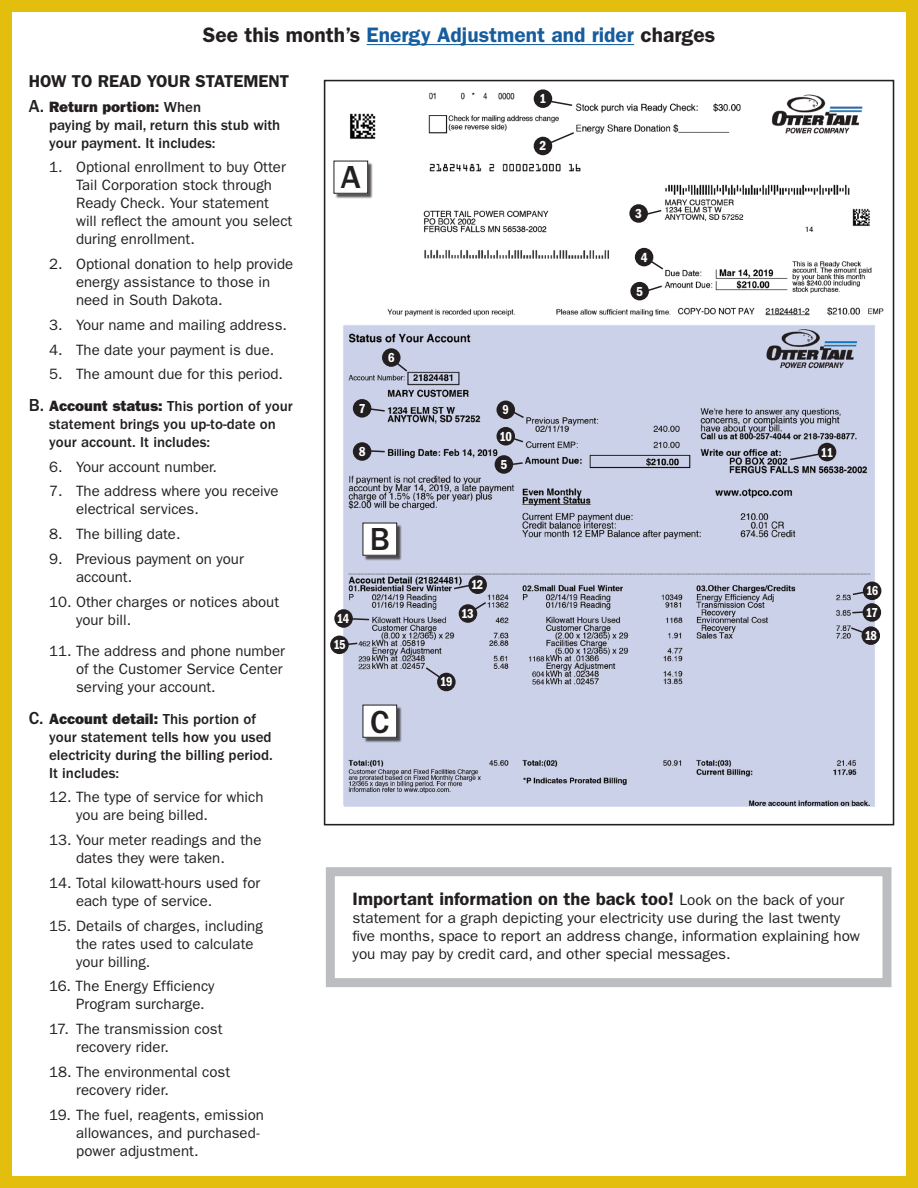
<style>
.page{position:relative;width:918px;height:1188px;background:#fff}
.page>*{position:absolute;margin:0;border:0;box-sizing:border-box;transform-origin:0 0}
.t1{font:500 33px "ITC Franklin Gothic Std";color:#231f20}
.t2{font:600 21px "ITC Franklin Gothic Std";color:#175d9e}
.t3{font:600 18px "ITC Franklin Gothic Std";color:#231f20}
.t4{font:600 17.25px "ITC Franklin Gothic Std";color:#231f20}
.t5{font:15px/18px "ITC Franklin Gothic Std";color:#231f20}
.t6{font:500 15px/18px "ITC Franklin Gothic Std";color:#231f20}
.t7{font:15px "ITC Franklin Gothic Std Hvy";color:#231f20}
.t8{font:13.5px/26.2px "ITC Franklin Gothic Std Dm Cd";letter-spacing:-.05em;color:#fff;scale:.94 1}
.t9{font:13.5px "ITC Franklin Gothic Std Dm Cd";letter-spacing:-.05em;color:#fff}
.s1{color:#231f20}
.s2{font-family:"ITC Franklin Gothic Std";font-weight:500;font-size:18px}
.s3{font-family:"ITC Franklin Gothic Std";font-weight:500}
.s4{font-weight:500;font-size:18px}
.s5{font-family:"ITC Franklin Gothic Std Hvy"}
.s6{font-weight:500}
.s7{font-weight:400;font-size:15px}
</style>
<div class="page">
<hr style="left:367px;top:44px;width:267px;height:1px;background:#175d9e">
<div style="left:0;top:0;width:918px;height:1188px;border:12px solid #e4be0c"></div>
<div style="left:326px;top:867px;width:565px;height:120px;border:9px solid #bcbdc0"></div>
<img style="left:330px;top:92px;width:554px;height:715px">
<div style="left:335px;top:162px;width:38px;height:37px;background:#231f20;opacity:.75"></div>
<div style="left:334px;top:161px;width:34px;height:32px;background:#fff"></div>
<div style="left:334px;top:161px;width:34px;height:33px;border:1px solid #231f20"></div>
<div style="left:364px;top:524px;width:38px;height:37px;background:#231f20;opacity:.75"></div>
<div style="left:363px;top:523px;width:34px;height:32px;background:#fff"></div>
<div style="left:363px;top:523px;width:34px;height:33px;border:1px solid #231f20"></div>
<div style="left:364px;top:706px;width:38px;height:37px;background:#231f20;opacity:.75"></div>
<div style="left:363px;top:705px;width:34px;height:32px;background:#fff"></div>
<div style="left:363px;top:705px;width:34px;height:33px;border:1px solid #231f20"></div>
<div style="left:534px;top:89px;width:18px;height:19px;background:#231f20;border-radius:50%"></div>
<div style="left:534px;top:137px;width:18px;height:18px;background:#231f20;border-radius:50%"></div>
<div style="left:629px;top:204px;width:19px;height:19px;background:#231f20;border-radius:50%"></div>
<div style="left:635px;top:248px;width:18px;height:18px;background:#231f20;border-radius:50%"></div>
<div style="left:382px;top:348px;width:19px;height:19px;background:#231f20;border-radius:50%"></div>
<div style="left:353px;top:399px;width:18px;height:19px;background:#231f20;border-radius:50%"></div>
<div style="left:353px;top:442px;width:18px;height:19px;background:#231f20;border-radius:50%"></div>
<div style="left:496px;top:401px;width:19px;height:18px;background:#231f20;border-radius:50%"></div>
<div style="left:496px;top:427px;width:19px;height:19px;background:#231f20;border-radius:50%"></div>
<div style="left:818px;top:443px;width:18px;height:18px;background:#231f20;border-radius:50%"></div>
<div style="left:468px;top:575px;width:19px;height:19px;background:#231f20;border-radius:50%"></div>
<div style="left:459px;top:604px;width:18px;height:19px;background:#231f20;border-radius:50%"></div>
<div style="left:334px;top:609px;width:19px;height:19px;background:#231f20;border-radius:50%"></div>
<div style="left:330px;top:636px;width:19px;height:18px;background:#231f20;border-radius:50%"></div>
<div style="left:863px;top:582px;width:18px;height:18px;background:#231f20;border-radius:50%"></div>
<div style="left:863px;top:603px;width:18px;height:19px;background:#231f20;border-radius:50%"></div>
<div style="left:862px;top:626px;width:18px;height:19px;background:#231f20;border-radius:50%"></div>
<svg style="left:547px;top:99px;width:27px;height:8px"></svg>
<svg style="left:546px;top:131px;width:30px;height:15px"></svg>
<svg style="left:646px;top:209px;width:17px;height:7px"></svg>
<svg style="left:647px;top:258px;width:18px;height:13px"></svg>
<div style="left:630px;top:282px;width:19px;height:18px;background:#231f20;border-radius:50%"></div>
<svg style="left:645px;top:284px;width:19px;height:9px"></svg>
<svg style="left:394px;top:360px;width:15px;height:13px"></svg>
<svg style="left:370px;top:407px;width:16px;height:6px"></svg>
<svg style="left:371px;top:449px;width:15px;height:4px"></svg>
<svg style="left:511px;top:410px;width:15px;height:9px"></svg>
<svg style="left:511px;top:437px;width:14px;height:7px"></svg>
<div style="left:495px;top:455px;width:18px;height:19px;background:#231f20;border-radius:50%"></div>
<svg style="left:512px;top:461px;width:12px;height:5px"></svg>
<svg style="left:789px;top:452px;width:32px;height:9px"></svg>
<svg style="left:452px;top:584px;width:18px;height:6px"></svg>
<svg style="left:472px;top:601px;width:16px;height:11px"></svg>
<svg style="left:352px;top:617px;width:19px;height:4px"></svg>
<svg style="left:348px;top:642px;width:11px;height:4px"></svg>
<svg style="left:851px;top:591px;width:14px;height:5px"></svg>
<svg style="left:849px;top:626px;width:16px;height:8px"></svg>
<svg style="left:424px;top:666px;width:22px;height:16px"></svg>
<svg style="left:851px;top:610px;width:12px;height:4px"></svg>
<div style="left:437px;top:673px;width:19px;height:18px;background:#231f20;border-radius:50%"></div>
<h2 class="t2" style="left:203px;top:23px;width:514px"><span class="s1">See this month’s</span> Energy Adjustment and rider <span class="s1">charges</span></h2>
<p class="t4" style="left:29px;top:71px;width:262px">HOW TO READ YOUR STATEMENT</p>
<p class="t7" style="left:29px;top:98px;width:174px"><span class="s2">A.</span> Return portion: <span class="s3">When</span></p>
<p class="t6" style="left:49px;top:116px;width:233px">paying by mail, return this stub with your payment. It includes:</p>
<p class="t5" style="left:76px;top:158px;width:218px;text-indent:-27px">1. Optional enrollment to buy Otter<br>Tail Corporation stock through<br>Ready Check. Your statement will reflect the amount you select during enrollment.</p>
<p class="t5" style="left:76px;top:255px;width:219px;text-indent:-27px">2. Optional donation to help provide energy assistance to those in need in South Dakota.</p>
<p class="t5" style="left:49px;top:316px;width:239px">3. Your name and mailing address.</p>
<p class="t5" style="left:49px;top:341px;width:227px">4. The date your payment is due.</p>
<p class="t5" style="left:29px;top:359px;width:265px;line-height:31.5px;text-indent:20px">5. The amount due for this period.<br><span class="s4">B.</span> <span class="s5">Account status:</span> <span class="s6">This portion of your</span></p>
<p class="t6" style="left:49px;top:415px;width:228px">statement brings you up-to-date on your account. It includes:</p>
<p class="t5" style="left:49px;top:458px;width:169px">6. Your account number.</p>
<p class="t5" style="left:76px;top:482px;width:204px;text-indent:-27px">7. The address where you receive electrical services.</p>
<p class="t5" style="left:49px;top:525px;width:133px">8. The billing date.</p>
<p class="t5" style="left:76px;top:550px;width:169px;text-indent:-27px">9. Previous payment on your account.</p>
<p class="t5" style="left:76px;top:593px;width:205px;text-indent:-27px">10. Other charges or notices about your bill.</p>
<p class="t5" style="left:76px;top:642px;width:210px;text-indent:-27px">11. The address and phone number of the Customer Service Center serving your account.</p>
<p class="t7" style="left:29px;top:710px;width:229px"><span class="s2">C.</span> Account detail: <span class="s3">This portion of</span></p>
<p class="t6" style="left:49px;top:728px;width:225px;text-align:justify">your statement tells how you used electricity during the billing period.<br>It includes:</p>
<p class="t5" style="left:76px;top:788px;width:189px;text-indent:-27px">12. The type of service for which you are being billed.</p>
<p class="t5" style="left:76px;top:831px;width:187px;text-indent:-27px">13. Your meter readings and the dates they were taken.</p>
<p class="t5" style="left:76px;top:874px;width:186px;text-indent:-27px">14. Total kilowatt-hours used for each type of service.</p>
<p class="t5" style="left:76px;top:917px;width:188px;text-indent:-27px">15. Details of charges, including the rates used to calculate your billing.</p>
<p class="t5" style="left:76px;top:977px;width:140px;text-indent:-27px">16. The Energy Efficiency<br>Program surcharge.</p>
<p class="t5" style="left:76px;top:1020px;width:148px;text-indent:-27px">17. The transmission cost recovery rider.</p>
<p class="t5" style="left:76px;top:1063px;width:156px;text-indent:-27px">18. The environmental cost recovery rider.</p>
<p class="t5" style="left:76px;top:1106px;width:189px;text-indent:-27px">19. The fuel, reagents, emission allowances, and purchased&shy;power adjustment.</p>
<p class="t9" style="left:540px;top:91px;width:8px">1</p>
<p class="t9" style="left:540px;top:138px;width:8px">2</p>
<h1 class="t1" style="left:341px;top:159px;width:21px">A</h1>
<p class="t9" style="left:635px;top:206px;width:8px">3</p>
<p class="t9" style="left:641px;top:250px;width:8px">4</p>
<p class="t9" style="left:636px;top:284px;width:8px">5</p>
<p class="t9" style="left:388px;top:350px;width:8px">6</p>
<p class="t9" style="left:359px;top:401px;width:8px">7</p>
<p class="t9" style="left:359px;top:444px;width:8px">8</p>
<p class="t8" style="left:500px;top:397px;width:15px">9<br>10</p>
<p class="t8" style="left:821px;top:439px;width:15px">11</p>
<p class="t9" style="left:500px;top:457px;width:8px">5</p>
<h1 class="t1" style="left:370px;top:521px;width:22px">B</h1>
<p class="t8" style="left:461px;top:571px;width:25px;line-height:28.8px;text-indent:10px">12<br>13</p>
<p class="t8" style="left:866px;top:580px;width:15px;line-height:21.6px">16<br>17</p>
<p class="t8" style="left:865px;top:623px;width:15px">18</p>
<p class="t8" style="left:333px;top:606px;width:18px">14<br>15</p>
<p class="t8" style="left:440px;top:669px;width:15px">19</p>
<h1 class="t1" style="left:370px;top:703px;width:21px">C</h1>
<p class="t3" style="left:353px;top:888px;width:493px">Important information on the back too! <span class="s7">Look on the back of your</span></p>
<p class="t5" style="left:353px;top:909px;width:509px">statement for a graph depicting your electricity use during the last twenty five months, space to report an address change, information explaining how you may pay by credit card, and other special messages.</p>
</div>
